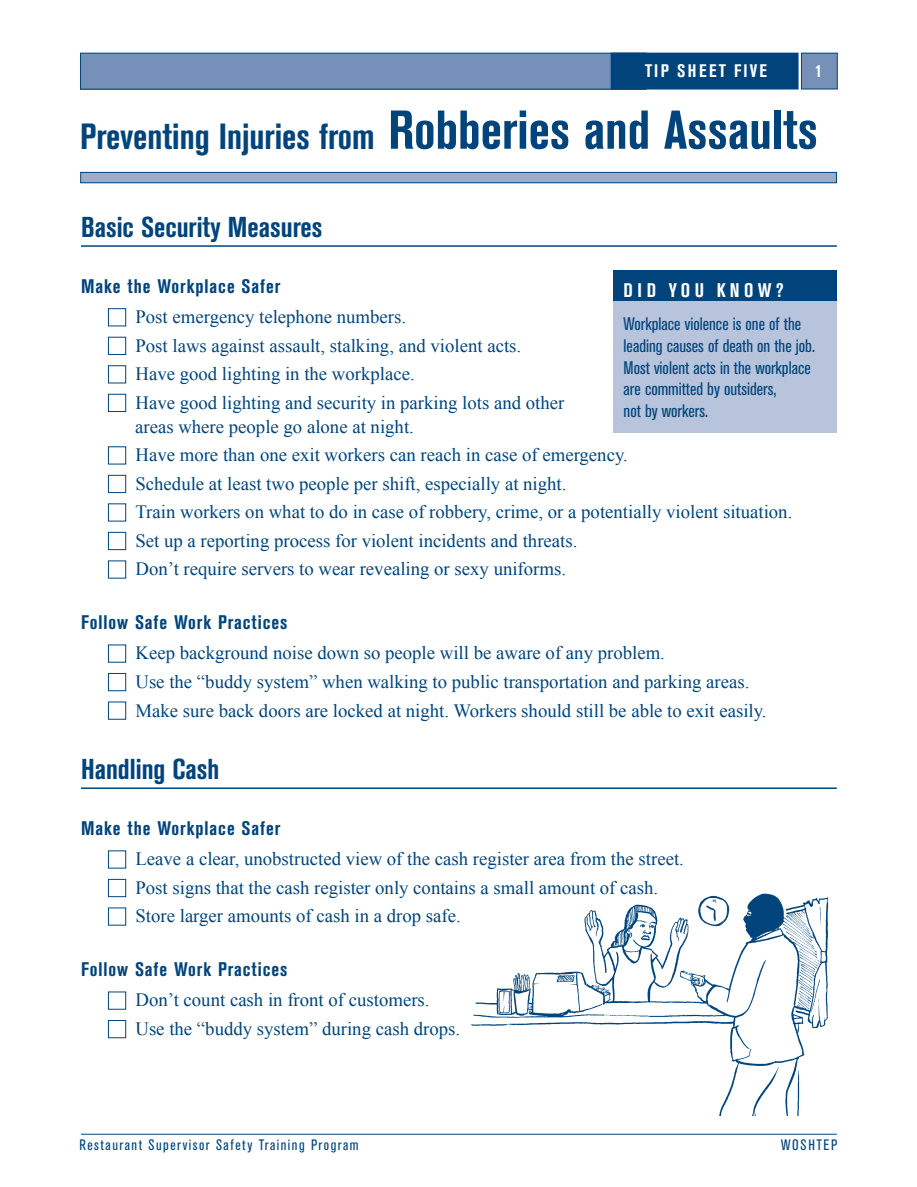
<style>
.page{position:relative;width:917px;height:1187px;background:#fff}
.page>*{position:absolute;margin:0;border:0;box-sizing:border-box;transform-origin:0 0}
.t1{font:700 condensed 36px "Akzidenz Grotesk BE";color:#00447b}
.t2{font:700 condensed 28.5px "Akzidenz Grotesk BE";color:#00447b}
.t3{font:700 condensed 19.5px "Akzidenz Grotesk BE";letter-spacing:.05em;color:#00447b}
.t4{font:700 condensed 19.5px "Akzidenz Grotesk BE";letter-spacing:.235em;color:#fff}
.t5{font:18.75px/28.5px "Times New Roman";color:#00447b}
.t6{font:condensed 18px/21.6px "Akzidenz Grotesk BE";color:#00447b}
.t7{font:700 condensed 18px "Akzidenz Grotesk BE";letter-spacing:.12em;color:#fff}
.t8{font:condensed 15px "Akzidenz Grotesk BE";letter-spacing:.1em;color:#00447b}
.t9{font:condensed 15px "Akzidenz Grotesk BE";letter-spacing:.12em;color:#00447b}
.s1{font-size:54px}
</style>
<div class="page">
<div style="left:80px;top:53px;width:566px;height:36px;background:#7591b9"></div>
<div style="left:80px;top:53px;width:566px;height:36px;border:1px solid #00447b"></div>
<div style="left:611px;top:53px;width:186px;height:36px;background:#00447b"></div>
<div style="left:801px;top:53px;width:36px;height:36px;background:#7591b9"></div>
<div style="left:800px;top:53px;width:37px;height:36px;border:1px solid #00447b"></div>
<hr style="left:81px;top:1133px;width:755px;height:1px;background:#00447b">
<hr style="left:81px;top:245px;width:755px;height:2px;background:#00447b">
<hr style="left:81px;top:787px;width:755px;height:1px;background:#00447b">
<div style="left:108px;top:308px;width:18px;height:18px;border:1px solid #00447b"></div>
<div style="left:108px;top:337px;width:18px;height:18px;border:1px solid #00447b"></div>
<div style="left:108px;top:365px;width:18px;height:18px;border:1px solid #00447b"></div>
<div style="left:108px;top:394px;width:18px;height:18px;border:1px solid #00447b"></div>
<div style="left:108px;top:446px;width:18px;height:18px;border:1px solid #00447b"></div>
<div style="left:108px;top:475px;width:18px;height:18px;border:1px solid #00447b"></div>
<div style="left:108px;top:503px;width:18px;height:18px;border:1px solid #00447b"></div>
<div style="left:108px;top:532px;width:18px;height:18px;border:1px solid #00447b"></div>
<div style="left:108px;top:560px;width:18px;height:18px;border:1px solid #00447b"></div>
<div style="left:108px;top:644px;width:18px;height:18px;border:1px solid #00447b"></div>
<div style="left:108px;top:673px;width:18px;height:18px;border:1px solid #00447b"></div>
<div style="left:108px;top:701px;width:18px;height:18px;border:1px solid #00447b"></div>
<div style="left:108px;top:850px;width:18px;height:18px;border:1px solid #00447b"></div>
<div style="left:108px;top:878px;width:18px;height:18px;border:1px solid #00447b"></div>
<div style="left:108px;top:907px;width:18px;height:18px;border:1px solid #00447b"></div>
<div style="left:108px;top:991px;width:18px;height:18px;border:1px solid #00447b"></div>
<div style="left:108px;top:1019px;width:18px;height:18px;border:1px solid #00447b"></div>
<div style="left:81px;top:172px;width:755px;height:11px;background:#9badcc"></div>
<div style="left:80px;top:172px;width:756px;height:11px;border:1px solid #00447b"></div>
<div style="left:612px;top:300px;width:224px;height:133px;background:#b8c4dc"></div>
<div style="left:613px;top:270px;width:223px;height:30px;background:#00447b"></div>
<img style="left:470px;top:893px;width:359px;height:221px">
<p class="t7" style="left:645px;top:61px;width:123px">TIP SHEET FIVE</p>
<p class="t7" style="left:815px;top:61px;width:9px">1</p>
<h1 class="t1" style="left:80px;top:116px;width:739px">Preventing Injuries from <span class="s1">Robberies and Assaults</span></h1>
<h2 class="t2" style="left:81px;top:210px;width:243px">Basic Security Measures</h2>
<p class="t3" style="left:81px;top:275px;width:201px">Make the Workplace Safer</p>
<p class="t5" style="left:135px;top:302px;width:430px">Post emergency telephone numbers.<br>Post laws against assault, stalking, and violent acts.<br>Have good lighting in the workplace.<br>Have good lighting and security in parking lots and other</p>
<p class="t5" style="left:135px;top:412px;width:658px">areas where people go alone at night.<br>Have more than one exit workers can reach in case of emergency.<br>Schedule at least two people per shift, especially at night.<br>Train workers on what to do in case of robbery, crime, or a potentially violent situation.<br>Set up a reporting process for violent incidents and threats.<br>Don’t require servers to wear revealing or sexy uniforms.</p>
<p class="t3" style="left:81px;top:611px;width:208px">Follow Safe Work Practices</p>
<p class="t5" style="left:135px;top:638px;width:632px">Keep background noise down so people will be aware of any problem.<br>Use the “buddy system” when walking to public transportation and parking areas.<br>Make sure back doors are locked at night. Workers should still be able to exit easily.</p>
<h2 class="t2" style="left:81px;top:752px;width:140px">Handling Cash</h2>
<p class="t3" style="left:81px;top:817px;width:201px">Make the Workplace Safer</p>
<p class="t5" style="left:135px;top:844px;width:550px">Leave a clear, unobstructed view of the cash register area from the street.<br>Post signs that the cash register only contains a small amount of cash.<br>Store larger amounts of cash in a drop safe.</p>
<p class="t3" style="left:81px;top:958px;width:208px">Follow Safe Work Practices</p>
<p class="t5" style="left:135px;top:985px;width:326px">Don’t count cash in front of customers.<br>Use the “buddy system” during cash drops.</p>
<p class="t4" style="left:623px;top:279px;width:161px">DID YOU KNOW?</p>
<p class="t6" style="left:623px;top:314px;width:193px">Workplace violence is one of the leading causes of death on the job.<br>Most violent acts in the workplace are committed by outsiders,<br>not by workers.</p>
<p class="t8" style="left:79px;top:1135px;width:280px">Restaurant Supervisor Safety Training Program</p>
<p class="t9" style="left:780px;top:1135px;width:58px">WOSHTEP</p>
</div>
